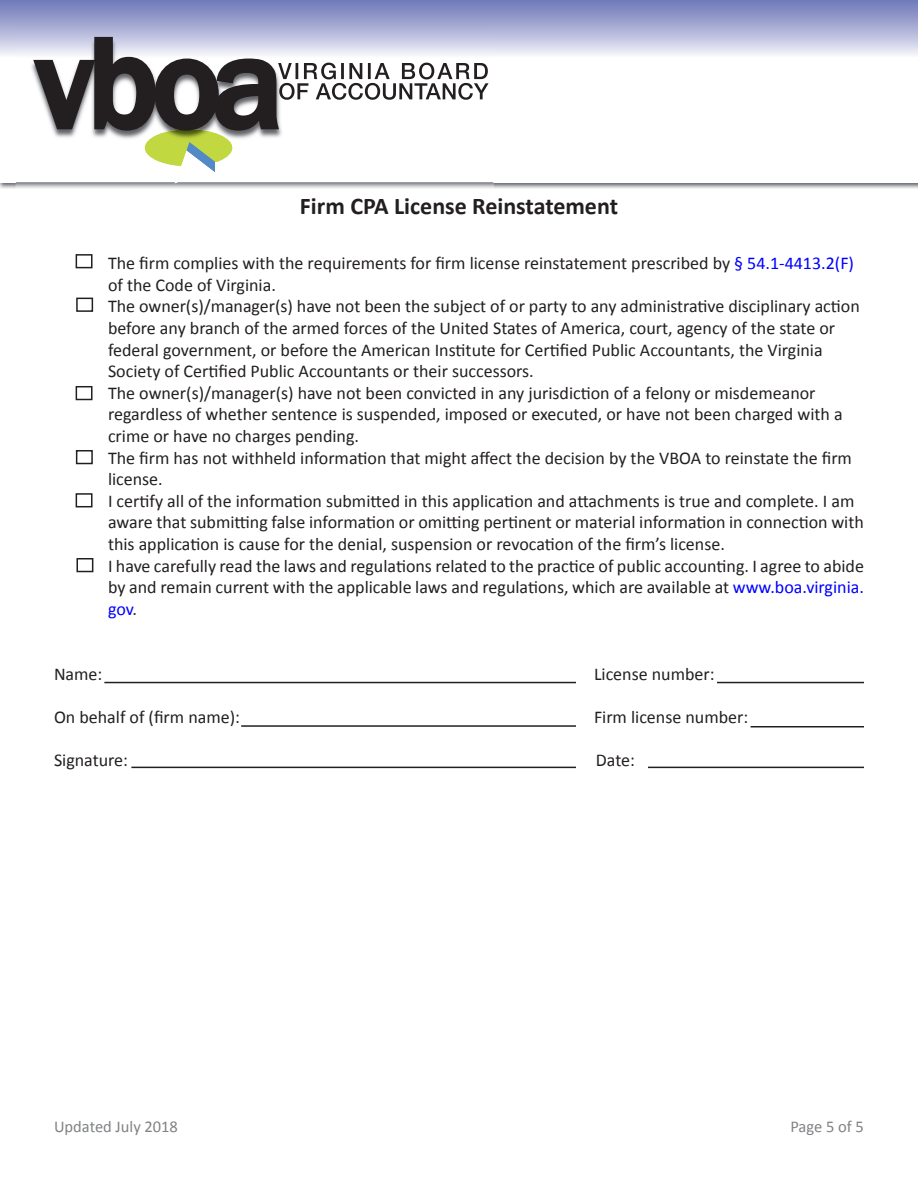
<style>
.page{position:relative;width:918px;height:1188px;background:#fff}
.page>*{position:absolute;margin:0;border:0;box-sizing:border-box;transform-origin:0 0}
.t1{font:500 132.75px "Franklin Gothic";color:#231f20}
.t2{font:700 24px "Calibri";color:#231f20}
.t3{font:18px/21.6px "Calibri";color:#231f20}
.t4{font:18px "Calibri";color:#00f}
.t5{font:16.5px "Calibri";color:#808285}
.s1{color:#00f}
.s2{color:#231f20}
</style>
<div class="page">
<svg style="left:0;top:0;width:918px;height:55px;background:#a3a9d2"></svg>
<img style="left:16px;top:10px;width:477px;height:179px">
<img style="left:281px;top:63px;width:11px;height:16px">
<img style="left:321px;top:63px;width:167px;height:16px">
<img style="left:332px;top:83px;width:141px;height:17px">
<svg style="left:30px;top:35px;width:251px;height:148px"></svg>
<div style="left:76px;top:254px;width:17px;height:14px;border:2px solid #231f20"></div>
<div style="left:76px;top:386px;width:17px;height:14px;border:2px solid #231f20"></div>
<hr style="left:104px;top:682px;width:472px;height:1px;background:#231f20">
<hr style="left:717px;top:682px;width:147px;height:1px;background:#231f20">
<hr style="left:241px;top:725px;width:335px;height:2px;background:#231f20">
<hr style="left:131px;top:767px;width:445px;height:1px;background:#231f20">
<hr style="left:648px;top:767px;width:216px;height:1px;background:#231f20">
<hr style="left:751px;top:726px;width:113px;height:2px;background:#231f20">
<div style="left:76px;top:298px;width:17px;height:14px;border:2px solid #231f20"></div>
<div style="left:76px;top:450px;width:17px;height:14px;border:2px solid #231f20"></div>
<div style="left:76px;top:493px;width:17px;height:14px;border:2px solid #231f20"></div>
<div style="left:76px;top:558px;width:17px;height:14px;border:2px solid #231f20"></div>
<h1 class="t1" style="left:35px;top:1px;width:250px">vboa</h1>
<h2 class="t2" style="left:300px;top:191px;width:320px">Firm CPA License Reinstatement</h2>
<p class="t3" style="left:108px;top:252px;width:748px">The firm complies with the requirements for firm license reinstatement prescribed by <span class="s1">§ 54.1-4413.2(F) </span>of the Code of Virginia.</p>
<p class="t3" style="left:108px;top:296px;width:753px">The owner(s)/manager(s) have not been the subject of or party to any administrative disciplinary action before any branch of the armed forces of the United States of America, court, agency of the state or federal government, or before the American Institute for Certified Public Accountants, the Virginia</p>
<p class="t3" style="left:108px;top:360px;width:427px">Society of Certified Public Accountants or their successors.</p>
<p class="t3" style="left:108px;top:382px;width:709px">The owner(s)/manager(s) have not been convicted in any jurisdiction of a felony or misdemeanor</p>
<p class="t3" style="left:108px;top:404px;width:736px">regardless of whether sentence is suspended, imposed or executed, or have not been charged with a crime or have no charges pending.</p>
<p class="t3" style="left:108px;top:447px;width:746px">The firm has not withheld information that might affect the decision by the VBOA to reinstate the firm license.</p>
<p class="t3" style="left:108px;top:490px;width:748px">I certify all of the information submitted in this application and attachments is true and complete. I am</p>
<p class="t3" style="left:108px;top:512px;width:757px">aware that submitting false information or omitting pertinent or material information in connection with</p>
<p class="t3" style="left:108px;top:533px;width:618px">this application is cause for the denial, suspension or revocation of the firm’s license.</p>
<p class="t3" style="left:108px;top:555px;width:758px">I have carefully read the laws and regulations related to the practice of public accounting. I agree to abide</p>
<p class="t3" style="left:108px;top:576px;width:757px">by and remain current with the applicable laws and regulations, which are available at <span class="s1">www.boa.virginia.</span></p>
<p class="t4" style="left:108px;top:597px;width:30px">gov<span class="s2">.</span></p>
<p class="t3" style="left:54px;top:663px;width:50px">Name:</p>
<p class="t3" style="left:594px;top:663px;width:122px">License number:</p>
<p class="t3" style="left:54px;top:706px;width:188px">On behalf of (firm name):</p>
<p class="t3" style="left:594px;top:706px;width:156px">Firm license number:</p>
<p class="t3" style="left:54px;top:749px;width:76px">Signature:</p>
<p class="t3" style="left:596px;top:749px;width:41px">Date:</p>
<p class="t5" style="left:54px;top:1116px;width:126px">Updated July 2018</p>
<p class="t5" style="left:790px;top:1116px;width:75px">Page 5 of 5</p>
</div>
